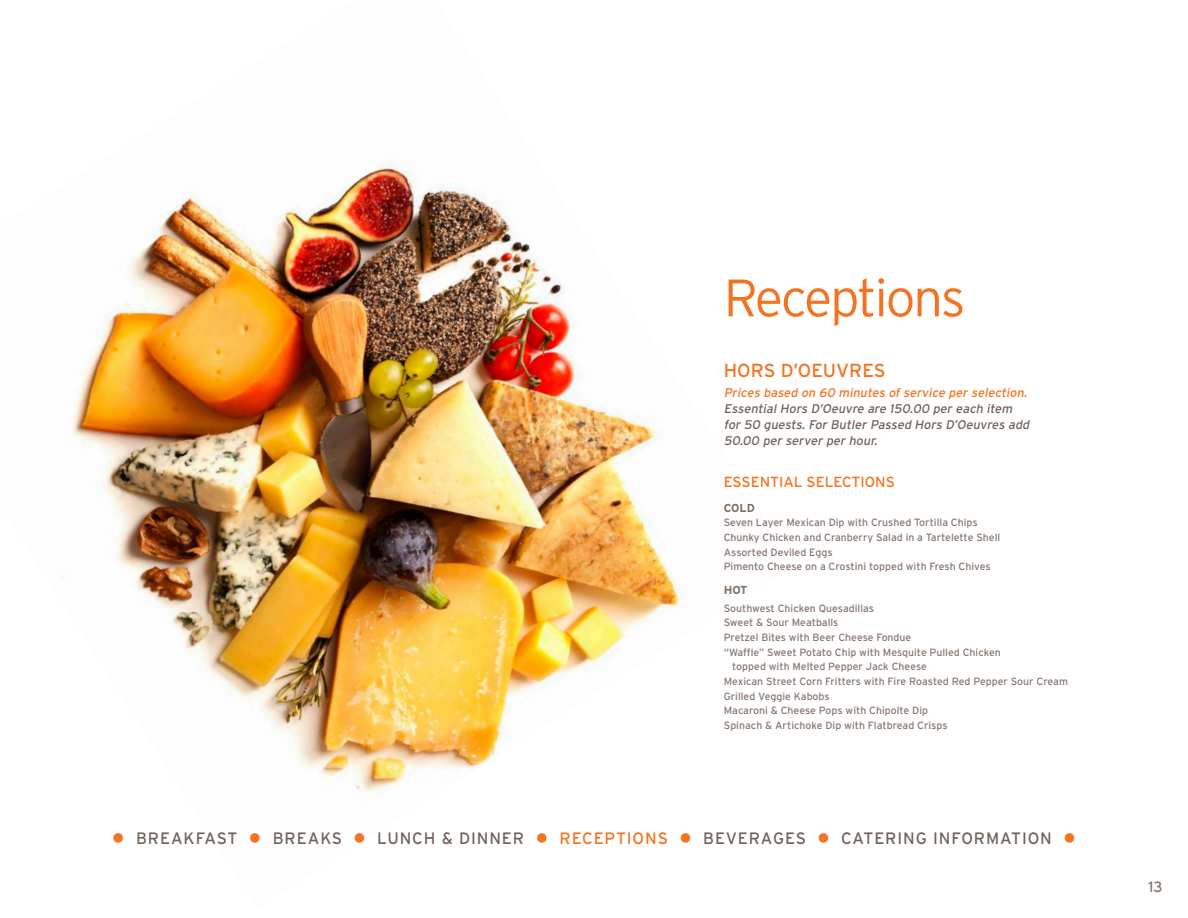
<style>
.page{position:relative;width:1188px;height:918px;background:#fff}
.page>*{position:absolute;margin:0;border:0;box-sizing:border-box;transform-origin:0 0}
.t1{font:300 52.5px "Interstate";letter-spacing:-.04em;color:#f47321}
.t2{font:18.9px "Interstate";color:#f47321}
.t3{font:16.5px "Interstate";letter-spacing:.055em;color:#716259}
.t4{font:15px "Interstate";color:#867770}
.t5{font:14.7px "Interstate";color:#f47321}
.t6{font:italic 12.6px/15.8px "Interstate";color:#716259}
.t7{font:italic 12.6px "Interstate";color:#f47321}
.t8{font:700 11.55px "Interstate";color:#7d6e66}
.t9{font:10.5px/14.7px "Interstate";color:#867770}
.s1{color:#f47321}
</style>
<div class="page">
<img style="left:72px;top:163px;width:610px;height:632px">
<h1 class="t1" style="left:724px;top:268px;width:243px">Receptions</h1>
<h2 class="t2" style="left:724px;top:360px;width:163px">HORS D’OEUVRES</h2>
<p class="t7" style="left:724px;top:386px;width:307px">Prices based on 60 minutes of service per selection.</p>
<p class="t6" style="left:724px;top:401px;width:310px">Essential Hors D’Oeuvre are 150.00 per each item for 50 guests. For Butler Passed Hors D’Oeuvres add<br>50.00 per server per hour.</p>
<h3 class="t5" style="left:724px;top:474px;width:173px">ESSENTIAL SELECTIONS</h3>
<p class="t8" style="left:724px;top:501px;width:33px">COLD</p>
<p class="t9" style="left:724px;top:515px;width:278px">Seven Layer Mexican Dip with Crushed Tortilla Chips Chunky Chicken and Cranberry Salad in a Tartelette Shell Assorted Deviled Eggs<br>Pimento Cheese on a Crostini topped with Fresh Chives</p>
<p class="t8" style="left:724px;top:584px;width:25px">HOT</p>
<p class="t9" style="left:724px;top:600px;width:152px">Southwest Chicken Quesadillas</p>
<p class="t9" style="left:724px;top:615px;width:116px">Sweet &amp; Sour Meatballs</p>
<p class="t9" style="left:724px;top:630px;width:189px">Pretzel Bites with Beer Cheese Fondue</p>
<p class="t9" style="left:724px;top:645px;width:279px">“Waffle” Sweet Potato Chip with Mesquite Pulled Chicken</p>
<p class="t9" style="left:732px;top:659px;width:196px">topped with Melted Pepper Jack Cheese</p>
<p class="t9" style="left:724px;top:674px;width:346px">Mexican Street Corn Fritters with Fire Roasted Red Pepper Sour Cream</p>
<p class="t9" style="left:724px;top:689px;width:108px">Grilled Veggie Kabobs</p>
<p class="t9" style="left:724px;top:703px;width:206px">Macaroni &amp; Cheese Pops with Chipolte Dip</p>
<p class="t9" style="left:724px;top:718px;width:225px">Spinach &amp; Artichoke Dip with Flatbread Crisps</p>
<h3 class="t3" style="left:112px;top:829px;width:965px"><span class="s1">●</span> BREAKFAST <span class="s1">●</span> BREAKS <span class="s1">●</span> LUNCH &amp; DINNER <span class="s1">● RECEPTIONS</span> <span class="s1">●</span> BEVERAGES <span class="s1">●</span> CATERING INFORMATION <span class="s1">●</span></h3>
<h3 class="t4" style="left:1148px;top:879px;width:16px">13</h3>
</div>
